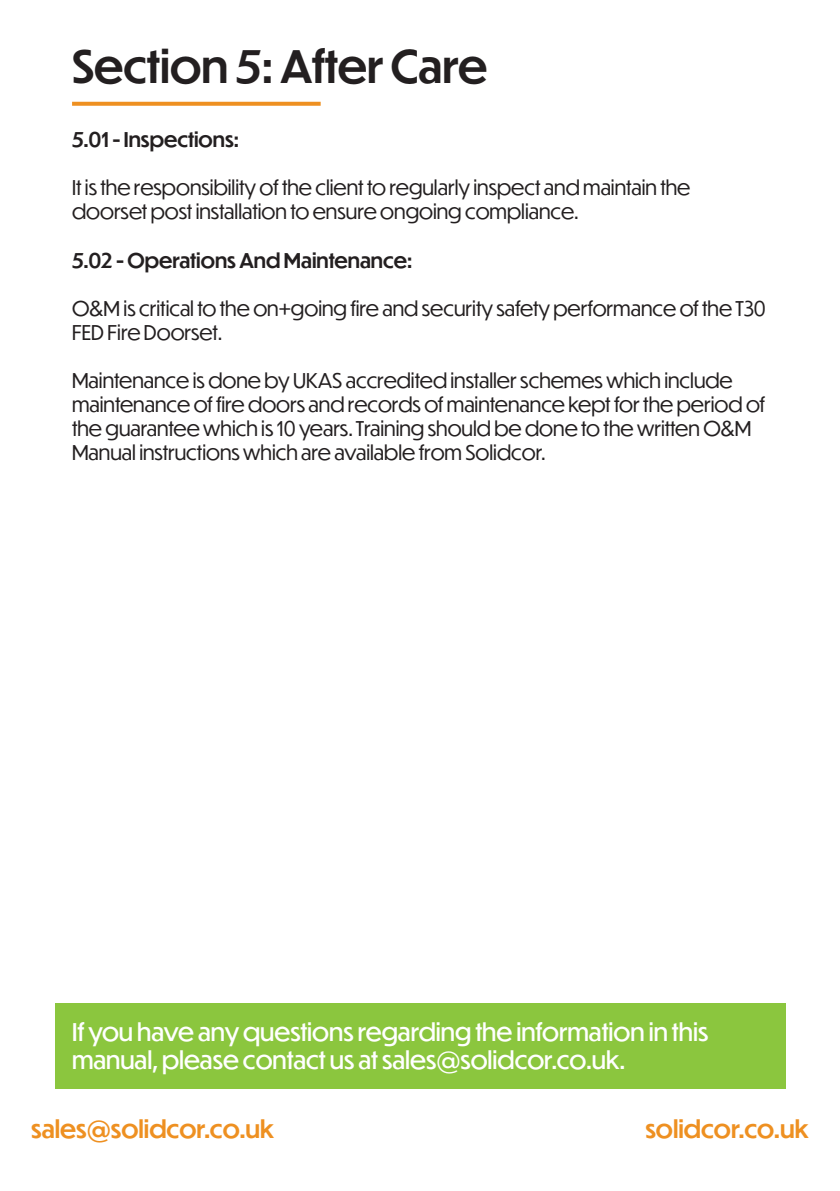
<style>
.page{position:relative;width:840px;height:1191px;background:#fff}
.page>*{position:absolute;margin:0;border:0;box-sizing:border-box;transform-origin:0 0}
.t1{font:500 44px "Dunbar Tall";color:#231f20}
.t2{font:24px/28.8px "Dunbar Tall";color:#fff}
.t3{font:500 24px "Dunbar Tall";color:#ee9021}
.t4{font:20px/24px "Dunbar Tall";color:#231f20}
.t5{font:500 20px "Dunbar Tall";color:#231f20}
</style>
<div class="page">
<div style="left:55px;top:1003px;width:729px;height:86px;background:#8bc63e"></div>
<svg style="left:72px;top:102px;width:248px;height:4px"></svg>
<p class="t1" style="left:72px;top:35px;width:416px">Section 5: After Care</p>
<p class="t5" style="left:72px;top:125px;width:168px">5.01 - Inspections:</p>
<p class="t4" style="left:72px;top:175px;width:619px">It is the responsibility of the client to regularly inspect and maintain the doorset post installation to ensure ongoing compliance.</p>
<p class="t5" style="left:72px;top:245px;width:341px">5.02 - Operations And Maintenance:</p>
<p class="t4" style="left:72px;top:295px;width:695px">O&amp;M is critical to the on+going fire and security safety performance of the T30<br>FED Fire Doorset.</p>
<p class="t4" style="left:72px;top:367px;width:694px">Maintenance is done by UKAS accredited installer schemes which include maintenance of fire doors and records of maintenance kept for the period of the guarantee which is 10 years. Training should be done to the written O&amp;M Manual instructions which are available from Solidcor.</p>
<p class="t2" style="left:72px;top:1016px;width:637px">If you have any questions regarding the information in this manual, please contact us at sales@solidcor.co.uk.</p>
<p class="t3" style="left:31px;top:1111px;width:244px">sales@solidcor.co.uk</p>
<p class="t3" style="left:645px;top:1111px;width:165px">solidcor.co.uk</p>
</div>
